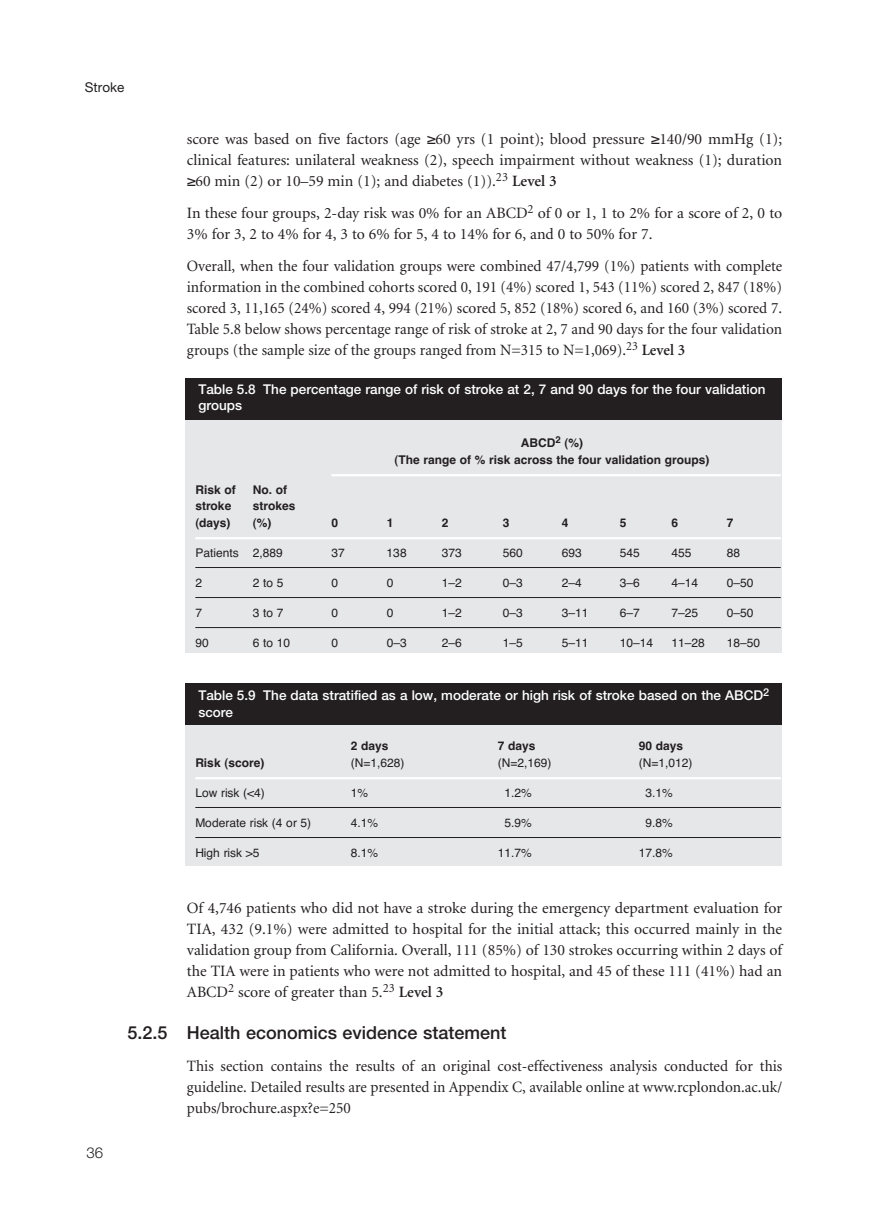
<style>
.page{position:relative;width:893px;height:1217px;background:#fff}
.page>*{position:absolute;margin:0;border:0;box-sizing:border-box;transform-origin:0 0}
.t1{font:500 18px "Helvetica Neue";color:#231f20}
.t2{font:15.75px/21px "Minion";color:#231f20;text-align:justify}
.t3{font:300 15px "Helvetica Neue";color:#231f20}
.t4{font:500 13.5px/16.5px "Helvetica Neue";color:#fff}
.t5{font:13.5px "Helvetica Neue";color:#231f20}
.t6{font:12px "Helvetica";color:#231f20}
.t7{font:700 12px/16.5px "Helvetica";color:#231f20;text-align:center}
.s1{font-family:"Helvetica"}
.s2{font-weight:600}
</style>
<div class="page">
<div style="left:185px;top:419px;width:597px;height:234px;background:#e6e7e9"></div>
<hr style="left:331px;top:474px;width:450px;height:2px;background:#fff">
<hr style="left:195px;top:537px;width:586px;height:2px;background:#fff">
<hr style="left:195px;top:567px;width:586px;height:1px;background:#231f20">
<hr style="left:195px;top:597px;width:586px;height:1px;background:#231f20">
<hr style="left:195px;top:627px;width:586px;height:1px;background:#231f20">
<div style="left:185px;top:377px;width:597px;height:42px;background:#231f20"></div>
<div style="left:185px;top:724px;width:597px;height:142px;background:#e6e7e9"></div>
<hr style="left:195px;top:776px;width:586px;height:3px;background:#fff">
<hr style="left:195px;top:806px;width:586px;height:1px;background:#231f20">
<hr style="left:195px;top:836px;width:586px;height:1px;background:#231f20">
<div style="left:185px;top:682px;width:597px;height:42px;background:#231f20"></div>
<p class="t5" style="left:85px;top:82px;width:41px">Stroke</p>
<p class="t2" style="left:187px;top:130px;width:597px">score was based on five factors (age <span class="s1">≥</span>60 yrs (1 point); blood pressure <span class="s1">≥</span>140/90 mmHg (1); clinical features: unilateral weakness (2), speech impairment without weakness (1); duration <span class="s1">≥</span>60 min (2) or 10–59 min (1); and diabetes (1)).<sup>23</sup> <span class="s2">Level 3</span></p>
<p class="t2" style="left:187px;top:204px;width:597px">In these four groups, 2-day risk was 0% for an ABCD<sup>2</sup> of 0 or 1, 1 to 2% for a score of 2, 0 to<br>3% for 3, 2 to 4% for 4, 3 to 6% for 5, 4 to 14% for 6, and 0 to 50% for 7.</p>
<p class="t2" style="left:187px;top:256px;width:597px">Overall, when the four validation groups were combined 47/4,799 (1%) patients with complete information in the combined cohorts scored 0, 191 (4%) scored 1, 543 (11%) scored 2, 847 (18%) scored 3, 11,165 (24%) scored 4, 994 (21%) scored 5, 852 (18%) scored 6, and 160 (3%) scored 7.<br>Table 5.8 below shows percentage range of risk of stroke at 2, 7 and 90 days for the four validation groups (the sample size of the groups ranged from N=315 to N=1,069).<sup>23</sup> <span class="s2">Level 3</span></p>
<p class="t4" style="left:198px;top:382px;width:569px">Table 5.8 The percentage range of risk of stroke at 2, 7 and 90 days for the four validation groups</p>
<p class="t7" style="left:394px;top:435px;width:316px">ABCD<sup>2</sup> (%)<br>(The range of % risk across the four validation groups)</p>
<p class="t7" style="left:195px;top:482px;width:42px">Risk of</p>
<p class="t7" style="left:253px;top:482px;width:36px">No. of</p>
<p class="t7" style="left:195px;top:498px;width:37px">stroke</p>
<p class="t7" style="left:253px;top:498px;width:44px">strokes</p>
<p class="t7" style="left:195px;top:515px;width:37px">(days)</p>
<p class="t7" style="left:253px;top:515px;width:20px">(%)</p>
<p class="t7" style="left:331px;top:515px;width:8px">0</p>
<p class="t7" style="left:387px;top:515px;width:8px">1</p>
<p class="t7" style="left:442px;top:515px;width:8px">2</p>
<p class="t7" style="left:503px;top:515px;width:8px">3</p>
<p class="t7" style="left:562px;top:515px;width:8px">4</p>
<p class="t7" style="left:620px;top:515px;width:8px">5</p>
<p class="t7" style="left:672px;top:515px;width:8px">6</p>
<p class="t7" style="left:727px;top:515px;width:8px">7</p>
<p class="t6" style="left:195px;top:548px;width:89px">Patients 2,889</p>
<p class="t6" style="left:331px;top:548px;width:15px">37</p>
<p class="t6" style="left:387px;top:548px;width:22px">138</p>
<p class="t6" style="left:442px;top:548px;width:22px">373</p>
<p class="t6" style="left:503px;top:548px;width:22px">560</p>
<p class="t6" style="left:562px;top:548px;width:22px">693</p>
<p class="t6" style="left:620px;top:548px;width:22px">545</p>
<p class="t6" style="left:671px;top:548px;width:22px">455</p>
<p class="t6" style="left:727px;top:548px;width:15px">88</p>
<p class="t6" style="left:195px;top:578px;width:8px">2</p>
<p class="t6" style="left:253px;top:578px;width:32px">2 to 5</p>
<p class="t6" style="left:331px;top:578px;width:8px">0</p>
<p class="t6" style="left:387px;top:578px;width:8px">0</p>
<p class="t6" style="left:442px;top:578px;width:22px">1–2</p>
<p class="t6" style="left:503px;top:578px;width:22px">0–3</p>
<p class="t6" style="left:562px;top:578px;width:22px">2–4</p>
<p class="t6" style="left:620px;top:578px;width:22px">3–6</p>
<p class="t6" style="left:672px;top:578px;width:28px">4–14</p>
<p class="t6" style="left:727px;top:578px;width:28px">0–50</p>
<p class="t6" style="left:195px;top:608px;width:8px">7</p>
<p class="t6" style="left:253px;top:608px;width:32px">3 to 7</p>
<p class="t6" style="left:331px;top:608px;width:8px">0</p>
<p class="t6" style="left:387px;top:608px;width:8px">0</p>
<p class="t6" style="left:442px;top:608px;width:22px">1–2</p>
<p class="t6" style="left:503px;top:608px;width:22px">0–3</p>
<p class="t6" style="left:562px;top:608px;width:28px">3–11</p>
<p class="t6" style="left:620px;top:608px;width:22px">6–7</p>
<p class="t6" style="left:672px;top:608px;width:28px">7–25</p>
<p class="t6" style="left:727px;top:608px;width:28px">0–50</p>
<p class="t6" style="left:195px;top:638px;width:15px">90</p>
<p class="t6" style="left:253px;top:638px;width:39px">6 to 10</p>
<p class="t6" style="left:331px;top:638px;width:8px">0</p>
<p class="t6" style="left:387px;top:638px;width:22px">0–3</p>
<p class="t6" style="left:442px;top:638px;width:22px">2–6</p>
<p class="t6" style="left:503px;top:638px;width:22px">1–5</p>
<p class="t6" style="left:562px;top:638px;width:28px">5–11</p>
<p class="t6" style="left:620px;top:638px;width:35px">10–14</p>
<p class="t6" style="left:671px;top:638px;width:35px">11–28</p>
<p class="t6" style="left:727px;top:638px;width:35px">18–50</p>
<p class="t4" style="left:198px;top:688px;width:572px">Table 5.9 The data stratified as a low, moderate or high risk of stroke based on the ABCD<sup>2 </sup>score</p>
<p class="t7" style="left:351px;top:738px;width:39px">2 days</p>
<p class="t7" style="left:498px;top:738px;width:39px">7 days</p>
<p class="t7" style="left:639px;top:738px;width:46px">90 days</p>
<p class="t7" style="left:195px;top:755px;width:70px">Risk (score)</p>
<p class="t6" style="left:351px;top:757px;width:55px">(N=1,628)</p>
<p class="t6" style="left:498px;top:757px;width:55px">(N=2,169)</p>
<p class="t6" style="left:639px;top:757px;width:55px">(N=1,012)</p>
<p class="t6" style="left:195px;top:787px;width:71px">Low risk (&lt;4)</p>
<p class="t6" style="left:351px;top:787px;width:19px">1%</p>
<p class="t6" style="left:504px;top:787px;width:29px">1.2%</p>
<p class="t6" style="left:645px;top:787px;width:29px">3.1%</p>
<p class="t6" style="left:195px;top:817px;width:117px">Moderate risk (4 or 5)</p>
<p class="t6" style="left:351px;top:817px;width:29px">4.1%</p>
<p class="t6" style="left:504px;top:817px;width:29px">5.9%</p>
<p class="t6" style="left:645px;top:817px;width:29px">9.8%</p>
<p class="t6" style="left:195px;top:847px;width:66px">High risk &gt;5</p>
<p class="t6" style="left:351px;top:847px;width:29px">8.1%</p>
<p class="t6" style="left:498px;top:847px;width:36px">11.7%</p>
<p class="t6" style="left:639px;top:847px;width:36px">17.8%</p>
<p class="t3" style="left:86px;top:1146px;width:18px">36</p>
<p class="t2" style="left:187px;top:898px;width:597px">Of 4,746 patients who did not have a stroke during the emergency department evaluation for TIA, 432 (9.1%) were admitted to hospital for the initial attack; this occurred mainly in the validation group from California. Overall, 111 (85%) of 130 strokes occurring within 2 days of the TIA were in patients who were not admitted to hospital, and 45 of these 111 (41%) had an ABCD<sup>2</sup> score of greater than 5.<sup>23</sup> <span class="s2">Level 3</span></p>
<p class="t1" style="left:127px;top:1026px;width:381px">5.2.5 Health economics evidence statement</p>
<p class="t2" style="left:187px;top:1056px;width:597px">This section contains the results of an original cost-effectiveness analysis conducted for this guideline. Detailed results are presented in Appendix C, available online at www.rcplondon.ac.uk/ pubs/brochure.aspx?e=250</p>
</div>
